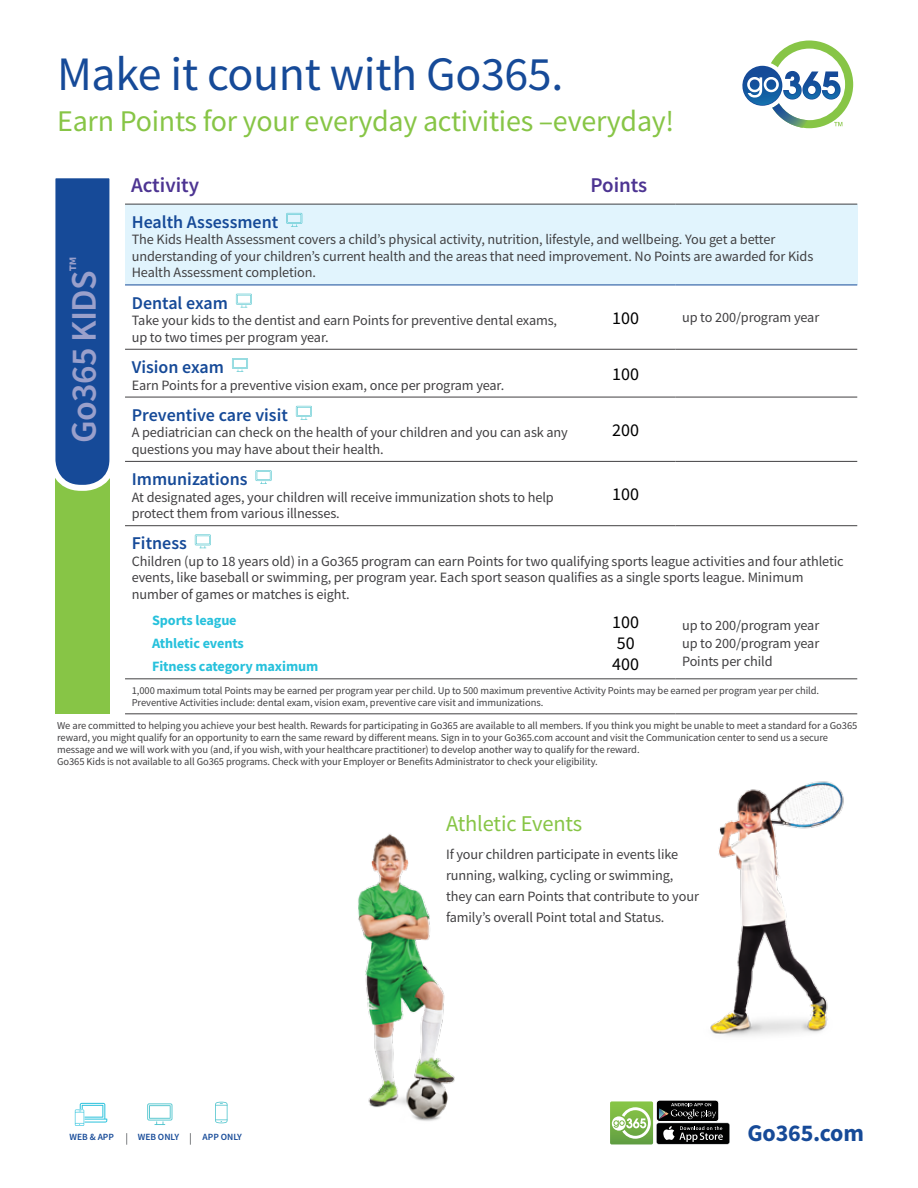
<style>
.page{position:relative;width:918px;height:1188px;background:#fff}
.page>*{position:absolute;margin:0;border:0;box-sizing:border-box;transform-origin:0 0}
.t1{font:48px "Source Sans Pro";letter-spacing:-.01em;color:#164a98}
.t2{font:600 36px "Source Sans Pro";letter-spacing:-.02em;color:#9aa0cb}
.t3{font:30px "Source Sans Pro";letter-spacing:-.01em;color:#87c546}
.t4{font:700 24px "Source Sans Pro";letter-spacing:-.01em;color:#164a98}
.t5{font:22.5px "Source Sans Pro";letter-spacing:-.01em;color:#87c546}
.t6{font:600 21px "Source Sans Pro";color:#4d3492}
.t7{font:600 18px "Source Sans Pro";color:#164a98}
.t8{font:18px/21px "Source Sans Pro";color:#000}
.t9{font:14.25px/16.5px "Source Sans Pro";letter-spacing:-.01em;color:#414042}
.t10{font:700 14.25px/23.2px "Source Sans Pro";letter-spacing:-.01em;color:#27c1dc}
.t11{font:10.5px/12px "Source Sans Pro";letter-spacing:-.01em;color:#414042}
.t12{font:600 9.45px "Source Sans Pro";color:#164a98}
</style>
<div class="page">
<div style="left:55px;top:386px;width:54px;height:328px;background:#87c546"></div>
<svg style="left:55px;top:178px;width:55px;height:316px"></svg>
<div style="left:125px;top:204px;width:732px;height:81px;background:#e1f4fd"></div>
<hr style="left:125px;top:285px;width:451px;height:1px;background:#164a98">
<hr style="left:576px;top:285px;width:99px;height:1px;background:#164a98">
<hr style="left:675px;top:285px;width:182px;height:1px;background:#164a98">
<hr style="left:125px;top:204px;width:451px;height:1px;background:#414042">
<hr style="left:576px;top:204px;width:99px;height:1px;background:#414042">
<hr style="left:675px;top:204px;width:182px;height:1px;background:#414042">
<hr style="left:125px;top:349px;width:451px;height:1px;background:#414042">
<hr style="left:576px;top:349px;width:99px;height:1px;background:#414042">
<hr style="left:675px;top:349px;width:182px;height:1px;background:#414042">
<hr style="left:125px;top:397px;width:451px;height:1px;background:#414042">
<hr style="left:576px;top:397px;width:99px;height:1px;background:#414042">
<hr style="left:675px;top:397px;width:182px;height:1px;background:#414042">
<hr style="left:125px;top:461px;width:451px;height:1px;background:#414042">
<hr style="left:576px;top:461px;width:99px;height:1px;background:#414042">
<hr style="left:675px;top:461px;width:182px;height:1px;background:#414042">
<hr style="left:125px;top:525px;width:451px;height:1px;background:#414042">
<hr style="left:576px;top:525px;width:99px;height:1px;background:#414042">
<hr style="left:675px;top:525px;width:182px;height:1px;background:#414042">
<hr style="left:125px;top:679px;width:451px;height:1px;background:#414042">
<hr style="left:125px;top:714px;width:451px;height:1px;background:#414042">
<hr style="left:576px;top:714px;width:99px;height:1px;background:#414042">
<hr style="left:675px;top:714px;width:182px;height:1px;background:#414042">
<hr style="left:576px;top:679px;width:99px;height:1px;background:#414042">
<hr style="left:675px;top:679px;width:182px;height:1px;background:#414042">
<svg style="left:286px;top:213px;width:16px;height:14px"></svg>
<svg style="left:236px;top:294px;width:16px;height:14px"></svg>
<svg style="left:232px;top:358px;width:16px;height:14px"></svg>
<svg style="left:296px;top:406px;width:16px;height:14px"></svg>
<svg style="left:256px;top:470px;width:16px;height:14px"></svg>
<svg style="left:195px;top:534px;width:16px;height:15px"></svg>
<img style="left:358px;top:834px;width:97px;height:287px">
<img style="left:710px;top:781px;width:134px;height:255px">
<div style="left:656px;top:1100px;width:63px;height:22px;background:#010101;border-radius:3px"></div>
<div style="left:656px;top:1100px;width:63px;height:22px;border:1px solid #fff;border-radius:3px"></div>
<svg style="left:659px;top:1103px;width:57px;height:16px"></svg>
<svg style="left:656px;top:1123px;width:74px;height:21px"></svg>
<div style="left:657px;top:1123px;width:72px;height:21px;background:#010101;border-radius:2px"></div>
<svg style="left:663px;top:1126px;width:60px;height:16px"></svg>
<svg style="left:610px;top:1101px;width:43px;height:43px"></svg>
<svg style="left:126px;top:1133px;width:65px;height:12px"></svg>
<svg style="left:75px;top:1103px;width:32px;height:23px"></svg>
<svg style="left:147px;top:1103px;width:25px;height:22px"></svg>
<svg style="left:215px;top:1102px;width:13px;height:21px"></svg>
<svg style="left:742px;top:40px;width:111px;height:88px"></svg>
<h1 class="t1" style="left:57px;top:44px;width:508px">Make it count with Go365.</h1>
<h3 class="t3" style="left:57px;top:101px;width:619px">Earn Points for your everyday activities –everyday!</h3>
<h2 class="t2" style="left:60px;top:443px;width:187px;rotate:-90deg">Go365 KIDS<sup>™</sup></h2>
<h3 class="t6" style="left:131px;top:171px;width:70px">Activity</h3>
<h3 class="t6" style="left:590px;top:171px;width:58px">Points</h3>
<p class="t7" style="left:132px;top:210px;width:148px">Health Assessment</p>
<p class="t9" style="left:132px;top:231px;width:683px">The Kids Health Assessment covers a child’s physical activity, nutrition, lifestyle, and wellbeing. You get a better understanding of your children’s current health and the areas that need improvement. No Points are awarded for Kids<br>Health Assessment completion.</p>
<p class="t7" style="left:132px;top:291px;width:98px">Dental exam</p>
<p class="t9" style="left:132px;top:312px;width:427px">Take your kids to the dentist and earn Points for preventive dental exams, up to two times per program year.</p>
<p class="t8" style="left:612px;top:307px;width:28px">100</p>
<p class="t9" style="left:682px;top:309px;width:139px">up to 200/program year</p>
<p class="t7" style="left:132px;top:355px;width:94px">Vision exam</p>
<p class="t9" style="left:132px;top:376px;width:374px">Earn Points for a preventive vision exam, once per program year.</p>
<p class="t8" style="left:612px;top:363px;width:28px">100</p>
<p class="t7" style="left:132px;top:403px;width:158px">Preventive care visit</p>
<p class="t9" style="left:132px;top:424px;width:438px">A pediatrician can check on the health of your children and you can ask any questions you may have about their health.</p>
<p class="t8" style="left:612px;top:419px;width:28px">200</p>
<p class="t7" style="left:132px;top:467px;width:117px">Immunizations</p>
<p class="t9" style="left:132px;top:489px;width:423px">At designated ages, your children will receive immunization shots to help protect them from various illnesses.</p>
<p class="t8" style="left:612px;top:484px;width:28px">100</p>
<p class="t7" style="left:132px;top:532px;width:57px">Fitness</p>
<p class="t9" style="left:132px;top:553px;width:713px">Children (up to 18 years old) in a Go365 program can earn Points for two qualifying sports league activities and four athletic events, like baseball or swimming, per program year. Each sport season qualifies as a single sports league. Minimum number of games or matches is eight.</p>
<p class="t10" style="left:152px;top:608px;width:168px">Sports league<br>Athletic events<br>Fitness category maximum</p>
<p class="t8" style="left:612px;top:612px;width:28px">100<br>50<br>400</p>
<p class="t9" style="left:682px;top:616px;width:139px;line-height:18px;text-align:justify">up to 200/program year up to 200/program year Points per child</p>
<p class="t11" style="left:132px;top:685px;width:689px">1,000 maximum total Points may be earned per program year per child. Up to 500 maximum preventive Activity Points may be earned per program year per child.<br>Preventive Activities include: dental exam, vision exam, preventive care visit and immunizations.</p>
<p class="t11" style="left:57px;top:719px;width:802px">We are committed to helping you achieve your best health. Rewards for participating in Go365 are available to all members. If you think you might be unable to meet a standard for a Go365 reward, you might qualify for an opportunity to earn the same reward by different means. Sign in to your Go365.com account and visit the Communication center to send us a secure message and we will work with you (and, if you wish, with your healthcare practitioner) to develop another way to qualify for the reward.<br>Go365 Kids is not available to all Go365 programs. Check with your Employer or Benefits Administrator to check your eligibility.</p>
<h3 class="t5" style="left:446px;top:809px;width:138px">Athletic Events</h3>
<p class="t9" style="left:446px;top:843px;width:254px;line-height:21px">If your children participate in events like running, walking, cycling or swimming, they can earn Points that contribute to your family’s overall Point total and Status.</p>
<p class="t12" style="left:70px;top:1131px;width:46px">WEB &amp; APP</p>
<p class="t12" style="left:138px;top:1131px;width:43px">WEB ONLY</p>
<p class="t12" style="left:203px;top:1131px;width:41px">APP ONLY</p>
<h3 class="t4" style="left:748px;top:1117px;width:118px">Go365.com</h3>
</div>
